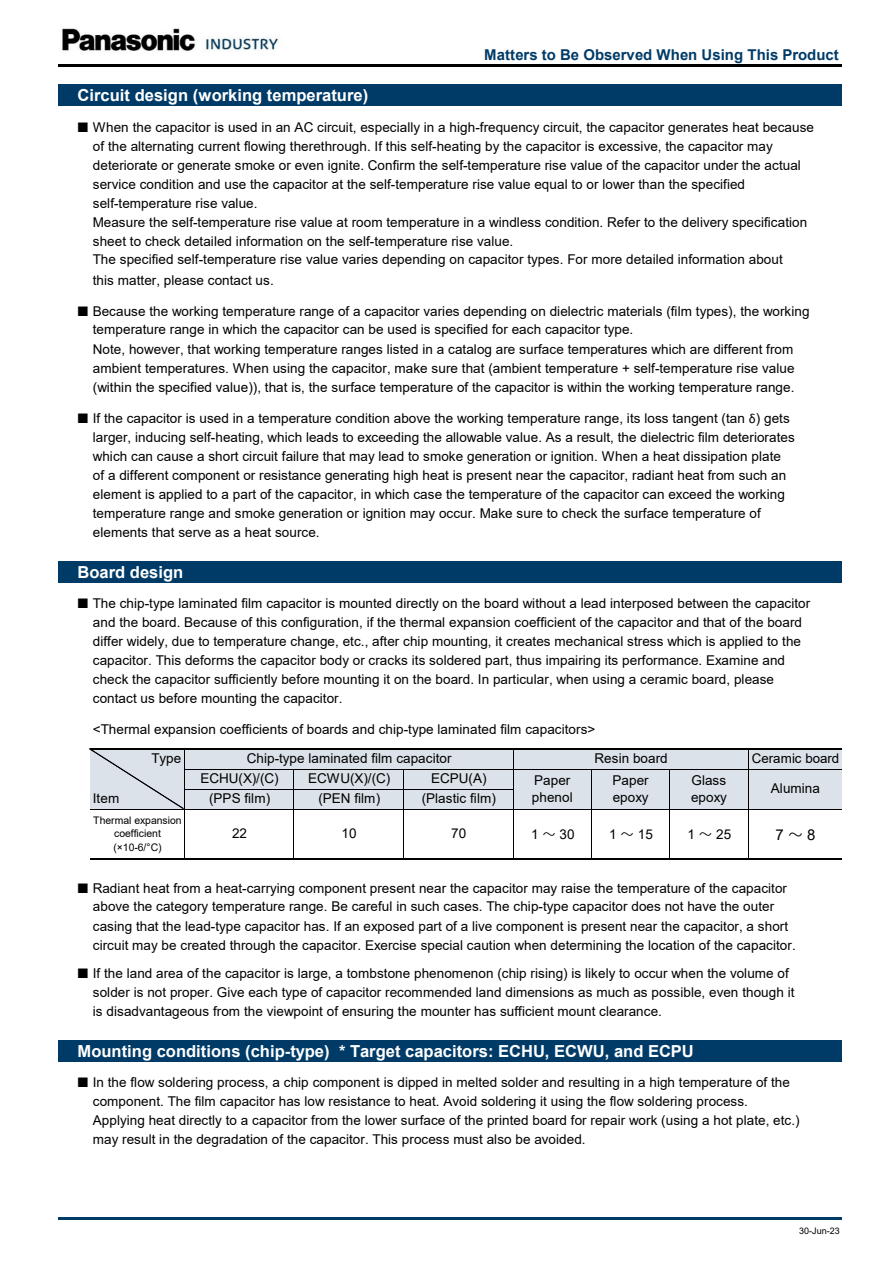
<style>
.page{position:relative;width:893px;height:1263px;background:#fff}
.page>*{position:absolute;margin:0;border:0;box-sizing:border-box;transform-origin:0 0}
.t1{font:700 16.5px "Arial";color:#fff}
.t2{font:700 15px "Arial";color:#003b68}
.t3{font:15px "Arial";color:#000}
.t4{font:13.5px/18.9px "Arial";letter-spacing:.005em;color:#000}
.t5{font:13.35px "Arial";color:#000}
.t6{font:10.5px/13.6px "Arial";letter-spacing:-.005em;color:#000;text-align:center}
.t7{font:9px "Arial";letter-spacing:.005em;color:#000}
.s1{font-family:"Calibri"}
.s2{font-family:"Meiryo UI"}
</style>
<div class="page">
<div style="left:59px;top:84px;width:783px;height:22px;background:#003b68"></div>
<div style="left:59px;top:561px;width:783px;height:22px;background:#003b68"></div>
<div style="left:90px;top:749px;width:752px;height:20px;background:#dbe2e9"></div>
<div style="left:90px;top:769px;width:752px;height:20px;background:#dbe2e9"></div>
<div style="left:90px;top:789px;width:752px;height:20px;background:#dbe2e9"></div>
<div style="left:59px;top:1040px;width:783px;height:22px;background:#003b68"></div>
<hr style="left:184px;top:750px;width:1px;height:109px;background:#000">
<hr style="left:513px;top:750px;width:1px;height:109px;background:#000">
<hr style="left:748px;top:750px;width:1px;height:109px;background:#000">
<hr style="left:294px;top:769px;width:1px;height:90px;background:#000">
<hr style="left:403px;top:769px;width:1px;height:90px;background:#000">
<hr style="left:591px;top:769px;width:1px;height:90px;background:#000">
<hr style="left:670px;top:769px;width:1px;height:90px;background:#000">
<hr style="left:59px;top:64px;width:783px;height:3px;background:#000">
<hr style="left:90px;top:749px;width:752px;height:1px;background:#000">
<hr style="left:184px;top:769px;width:658px;height:1px;background:#000">
<hr style="left:184px;top:789px;width:329px;height:1px;background:#000">
<hr style="left:90px;top:809px;width:752px;height:1px;background:#000">
<hr style="left:90px;top:859px;width:752px;height:1px;background:#000">
<hr style="left:59px;top:1217px;width:783px;height:3px;background:#003b68">
<img style="left:62px;top:28px;width:217px;height:23px">
<svg style="left:89px;top:748px;width:95px;height:61px"></svg>
<p class="t1" style="left:78px;top:89px;width:292px">Circuit design (working temperature)</p>
<p class="t2" style="left:484px;top:49px;width:356px">Matters to Be Observed When Using This Product</p>
<p class="t4" style="left:93px;top:119px;width:723px;text-indent:-16px">■ When the capacitor is used in an AC circuit, especially in a high-frequency circuit, the capacitor generates heat because of the alternating current flowing therethrough. If this self-heating by the capacitor is excessive, the capacitor may deteriorate or generate smoke or even ignite. Confirm the self-temperature rise value of the capacitor under the actual service condition and use the capacitor at the self-temperature rise value equal to or lower than the specified self-temperature rise value.<br>Measure the self-temperature rise value at room temperature in a windless condition. Refer to the delivery specification sheet to check detailed information on the self-temperature rise value.<br>The specified self-temperature rise value varies depending on capacitor types. For more detailed information about</p>
<p class="t4" style="left:93px;top:272px;width:182px">this matter, please contact us.</p>
<p class="t4" style="left:93px;top:303px;width:718px;text-indent:-16px">■ Because the working temperature range of a capacitor varies depending on dielectric materials (film types), the working temperature range in which the capacitor can be used is specified for each capacitor type.<br>Note, however, that working temperature ranges listed in a catalog are surface temperatures which are different from ambient temperatures. When using the capacitor, make sure that (ambient temperature + self-temperature rise value (within the specified value)), that is, the surface temperature of the capacitor is within the working temperature range.</p>
<p class="t4" style="left:93px;top:410px;width:703px;text-indent:-16px">■ If the capacitor is used in a temperature condition above the working temperature range, its loss tangent (tan <span class="s1">δ</span>) gets larger, inducing self-heating, which leads to exceeding the allowable value. As a result, the dielectric film deteriorates which can cause a short circuit failure that may lead to smoke generation or ignition. When a heat dissipation plate of a different component or resistance generating high heat is present near the capacitor, radiant heat from such an element is applied to a part of the capacitor, in which case the temperature of the capacitor can exceed the working temperature range and smoke generation or ignition may occur. Make sure to check the surface temperature of elements that serve as a heat source.</p>
<p class="t1" style="left:78px;top:566px;width:107px">Board design</p>
<p class="t4" style="left:93px;top:595px;width:719px;text-indent:-16px">■ The chip-type laminated film capacitor is mounted directly on the board without a lead interposed between the capacitor and the board. Because of this configuration, if the thermal expansion coefficient of the capacitor and that of the board differ widely, due to temperature change, etc., after chip mounting, it creates mechanical stress which is applied to the capacitor. This deforms the capacitor body or cracks its soldered part, thus impairing its performance. Examine and check the capacitor sufficiently before mounting it on the board. In particular, when using a ceramic board, please contact us before mounting the capacitor.</p>
<p class="t4" style="left:93px;top:721px;width:504px">&lt;Thermal expansion coefficients of boards and chip-type laminated film capacitors&gt;</p>
<p class="t4" style="left:93px;top:790px;width:28px">Item</p>
<p class="t4" style="left:152px;top:750px;width:31px">Type</p>
<p class="t6" style="left:93px;top:814px;width:90px">Thermal expansion coefficient (×10-6/°C)</p>
<p class="t4" style="left:247px;top:750px;width:206px">Chip-type laminated film capacitor</p>
<p class="t4" style="left:595px;top:750px;width:75px">Resin board</p>
<p class="t4" style="left:200px;top:770px;width:80px">ECHU(X)/(C)</p>
<p class="t4" style="left:308px;top:770px;width:84px">ECWU(X)/(C)</p>
<p class="t4" style="left:431px;top:770px;width:57px">ECPU(A)</p>
<p class="t4" style="left:532px;top:773px;width:42px;line-height:16.8px">Paper phenol</p>
<p class="t4" style="left:613px;top:773px;width:38px;line-height:16.8px">Paper epoxy</p>
<p class="t4" style="left:692px;top:772px;width:36px">Glass</p>
<p class="t4" style="left:209px;top:790px;width:63px">(PPS film)</p>
<p class="t4" style="left:691px;top:789px;width:37px">epoxy</p>
<p class="t4" style="left:318px;top:790px;width:63px">(PEN film)</p>
<p class="t4" style="left:422px;top:790px;width:76px">(Plastic film)</p>
<p class="t4" style="left:232px;top:825px;width:17px">22</p>
<p class="t4" style="left:342px;top:825px;width:17px">10</p>
<p class="t4" style="left:451px;top:825px;width:17px">70</p>
<p class="t4" style="left:531px;top:826px;width:45px">1 <span class="s2">～</span> 30</p>
<p class="t4" style="left:609px;top:826px;width:45px">1 <span class="s2">～</span> 15</p>
<p class="t4" style="left:688px;top:826px;width:45px">1 <span class="s2">～</span> 25</p>
<p class="t5" style="left:752px;top:753px;width:89px">Ceramic board</p>
<p class="t4" style="left:771px;top:780px;width:51px">Alumina</p>
<p class="t3" style="left:776px;top:829px;width:41px">7 <span class="s2">～</span> 8</p>
<p class="t4" style="left:93px;top:880px;width:704px;text-indent:-16px">■ Radiant heat from a heat-carrying component present near the capacitor may raise the temperature of the capacitor above the category temperature range. Be careful in such cases. The chip-type capacitor does not have the outer casing that the lead-type capacitor has. If an exposed part of a live component is present near the capacitor, a short circuit may be created through the capacitor. Exercise special caution when determining the location of the capacitor.</p>
<p class="t4" style="left:93px;top:965px;width:703px;text-indent:-16px">■ If the land area of the capacitor is large, a tombstone phenomenon (chip rising) is likely to occur when the volume of solder is not proper. Give each type of capacitor recommended land dimensions as much as possible, even though it is disadvantageous from the viewpoint of ensuring the mounter has sufficient mount clearance.</p>
<p class="t1" style="left:78px;top:1045px;width:618px">Mounting conditions (chip-type) * Target capacitors: ECHU, ECWU, and ECPU</p>
<p class="t4" style="left:93px;top:1074px;width:708px;text-indent:-16px">■ In the flow soldering process, a chip component is dipped in melted solder and resulting in a high temperature of the component. The film capacitor has low resistance to heat. Avoid soldering it using the flow soldering process.<br>Applying heat directly to a capacitor from the lower surface of the printed board for repair work (using a hot plate, etc.) may result in the degradation of the capacitor. This process must also be avoided.</p>
<p class="t7" style="left:799px;top:1227px;width:42px">30-Jun-23</p>
</div>
